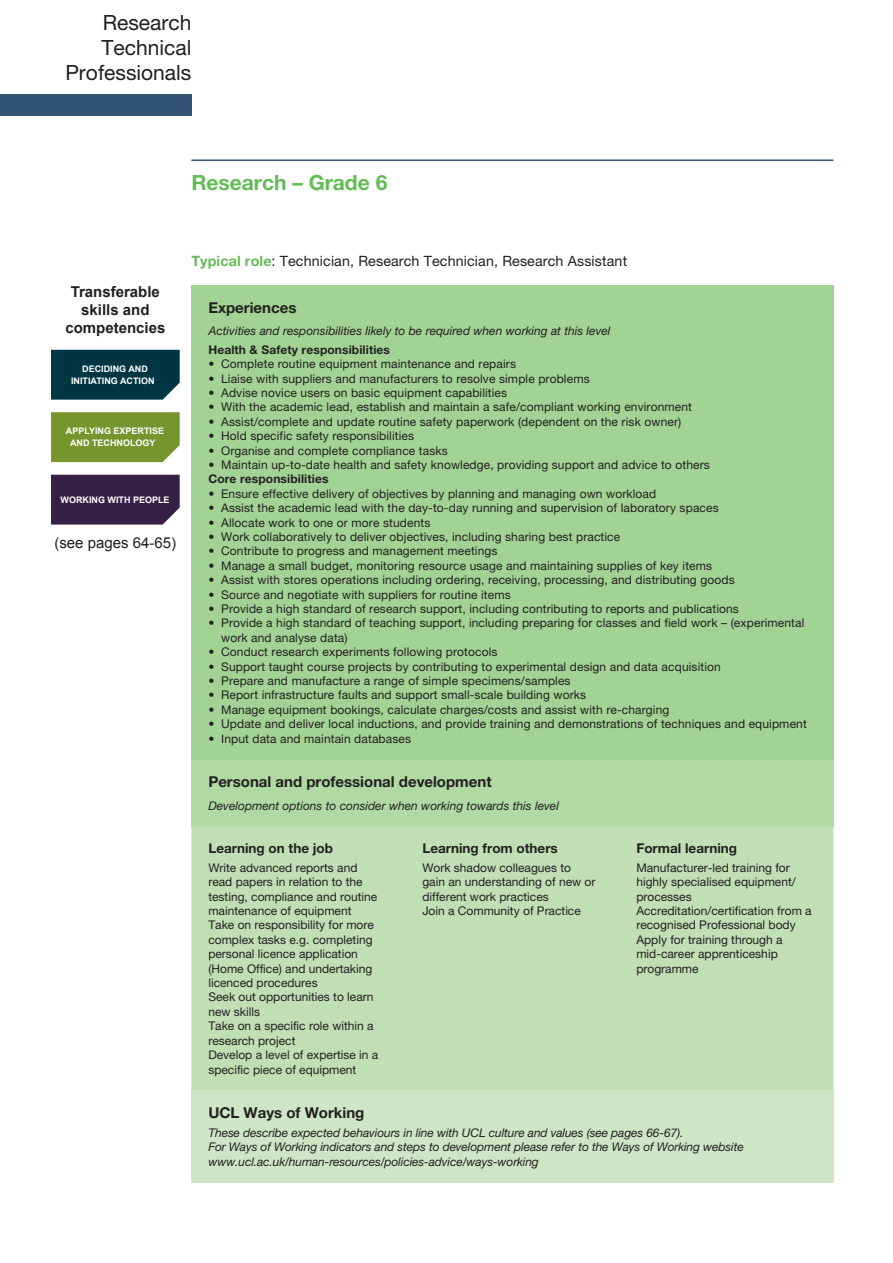
<style>
.page{position:relative;width:893px;height:1263px;background:#fff}
.page>*{position:absolute;margin:0;border:0;box-sizing:border-box;transform-origin:0 0}
.t1{font:21px/25.2px "Helvetica Neue";color:#231f20;text-align:right}
.t2{font:700 21px "Helvetica Neue";color:#62bc55}
.t3{font:700 15px "Helvetica Neue";color:#231f20}
.t4{font:700 15px/18px "Arial";color:#231f20;text-align:center}
.t5{font:15px "Arial";color:#231f20}
.t6{font:14.25px "Helvetica Neue";letter-spacing:.01em;color:#231f20}
.t7{font:700 13.5px "Helvetica Neue";color:#231f20}
.t8{font:12px/14.4px "Helvetica Neue";letter-spacing:.01em;color:#231f20}
.t9{font:12px/14.4px "Helvetica Neue Italic 2";letter-spacing:-.01em;color:#231f20}
.t10{font:700 12px "Helvetica Neue";letter-spacing:.01em;color:#231f20}
.t11{font:700 9px/12px "Arial";color:#fff;text-align:center}
.s1{font-weight:700;color:#62bc55}
</style>
<div class="page">
<hr style="left:191px;top:159px;width:642px;height:2px;background:#325373">
<div style="left:191px;top:285px;width:642px;height:475px;background:#a2d294"></div>
<div style="left:191px;top:760px;width:642px;height:66px;background:#b0d9a4"></div>
<div style="left:191px;top:826px;width:642px;height:264px;background:#c0dfb5"></div>
<div style="left:191px;top:1090px;width:642px;height:93px;background:#cee6c6"></div>
<div style="left:51px;top:412px;width:129px;height:50px;background:#76952c"></div>
<div style="left:51px;top:475px;width:129px;height:49px;background:#372045"></div>
<div style="left:51px;top:350px;width:129px;height:50px;background:#003543"></div>
<div style="left:0;top:95px;width:191px;height:21px;background:#325373"></div>
<h1 class="t1" style="left:65px;top:9px;width:127px">Research<br>Technical<br>Professionals</h1>
<h1 class="t2" style="left:191px;top:169px;width:198px">Research – Grade 6</h1>
<p class="t4" style="left:65px;top:283px;width:102px">Transferable skills and competencies</p>
<p class="t11" style="left:71px;top:363px;width:85px">DECIDING AND<br>INITIATING ACTION</p>
<p class="t11" style="left:66px;top:426px;width:100px">APPLYING EXPERTISE<br>AND TECHNOLOGY</p>
<p class="t11" style="left:61px;top:494px;width:111px">WORKING WITH PEOPLE</p>
<p class="t5" style="left:54px;top:533px;width:123px">(see pages 64-65)</p>
<p class="t6" style="left:191px;top:253px;width:437px"><span class="s1">Typical role</span>: Technician, Research Technician, Research Assistant</p>
<p class="t3" style="left:208px;top:298px;width:90px">Experiences</p>
<p class="t9" style="left:208px;top:323px;width:404px">Activities and responsibilities likely to be required when working at this level</p>
<p class="t10" style="left:208px;top:342px;width:183px">Health &amp; Safety responsibilities</p>
<p class="t8" style="left:208px;top:356px;width:309px">• Complete routine equipment maintenance and repairs</p>
<p class="t8" style="left:208px;top:371px;width:383px">• Liaise with suppliers and manufacturers to resolve simple problems</p>
<p class="t8" style="left:208px;top:385px;width:300px">• Advise novice users on basic equipment capabilities</p>
<p class="t8" style="left:208px;top:400px;width:485px">• With the academic lead, establish and maintain a safe/compliant working environment</p>
<p class="t8" style="left:208px;top:414px;width:474px">• Assist/complete and update routine safety paperwork (dependent on the risk owner)</p>
<p class="t8" style="left:208px;top:428px;width:207px">• Hold specific safety responsibilities</p>
<p class="t8" style="left:208px;top:443px;width:241px">• Organise and complete compliance tasks</p>
<p class="t8" style="left:208px;top:457px;width:503px">• Maintain up-to-date health and safety knowledge, providing support and advice to others</p>
<p class="t10" style="left:208px;top:472px;width:122px">Core responsibilities</p>
<p class="t8" style="left:208px;top:486px;width:449px">• Ensure effective delivery of objectives by planning and managing own workload</p>
<p class="t8" style="left:208px;top:500px;width:512px">• Assist the academic lead with the day-to-day running and supervision of laboratory spaces</p>
<p class="t8" style="left:208px;top:515px;width:223px">• Allocate work to one or more students</p>
<p class="t8" style="left:208px;top:529px;width:413px">• Work collaboratively to deliver objectives, including sharing best practice</p>
<p class="t8" style="left:208px;top:544px;width:291px">• Contribute to progress and management meetings</p>
<p class="t8" style="left:208px;top:558px;width:505px">• Manage a small budget, monitoring resource usage and maintaining supplies of key items</p>
<p class="t8" style="left:208px;top:572px;width:528px">• Assist with stores operations including ordering, receiving, processing, and distributing goods</p>
<p class="t8" style="left:208px;top:587px;width:304px">• Source and negotiate with suppliers for routine items</p>
<p class="t8" style="left:208px;top:601px;width:532px">• Provide a high standard of research support, including contributing to reports and publications</p>
<p class="t8" style="left:221px;top:616px;width:585px;text-indent:-13px">• Provide a high standard of teaching support, including preparing for classes and field work – (experimental work and analyse data)</p>
<p class="t8" style="left:208px;top:644px;width:291px">• Conduct research experiments following protocols</p>
<p class="t8" style="left:208px;top:659px;width:514px">• Support taught course projects by contributing to experimental design and data acquisition</p>
<p class="t8" style="left:208px;top:673px;width:364px">• Prepare and manufacture a range of simple specimens/samples</p>
<p class="t8" style="left:208px;top:688px;width:379px">• Report infrastructure faults and support small-scale building works</p>
<p class="t8" style="left:208px;top:702px;width:462px">• Manage equipment bookings, calculate charges/costs and assist with re-charging</p>
<p class="t8" style="left:208px;top:716px;width:600px">• Update and deliver local inductions, and provide training and demonstrations of techniques and equipment</p>
<p class="t8" style="left:208px;top:731px;width:204px">• Input data and maintain databases</p>
<p class="t3" style="left:208px;top:773px;width:285px">Personal and professional development</p>
<p class="t9" style="left:208px;top:798px;width:352px">Development options to consider when working towards this level</p>
<p class="t7" style="left:208px;top:840px;width:126px">Learning on the job</p>
<p class="t8" style="left:208px;top:860px;width:172px">Write advanced reports and read papers in relation to the testing, compliance and routine maintenance of equipment<br>Take on responsibility for more complex tasks e.g. completing personal licence application (Home Office) and undertaking licenced procedures<br>Seek out opportunities to learn new skills<br>Take on a specific role within a research project<br>Develop a level of expertise in a specific piece of equipment</p>
<p class="t7" style="left:422px;top:840px;width:137px">Learning from others</p>
<p class="t8" style="left:422px;top:860px;width:175px">Work shadow colleagues to gain an understanding of new or different work practices<br>Join a Community of Practice</p>
<p class="t7" style="left:636px;top:840px;width:102px">Formal learning</p>
<p class="t8" style="left:636px;top:860px;width:177px">Manufacturer-led training for highly specialised equipment/ processes<br>Accreditation/certification from a recognised Professional body<br>Apply for training through a mid-career apprenticeship programme</p>
<p class="t3" style="left:208px;top:1103px;width:158px">UCL Ways of Working</p>
<p class="t9" style="left:208px;top:1125px;width:537px">These describe expected behaviours in line with UCL culture and values (see pages 66-67).<br>For Ways of Working indicators and steps to development please refer to the Ways of Working website www.ucl.ac.uk/human-resources/policies-advice/ways-working</p>
</div>
